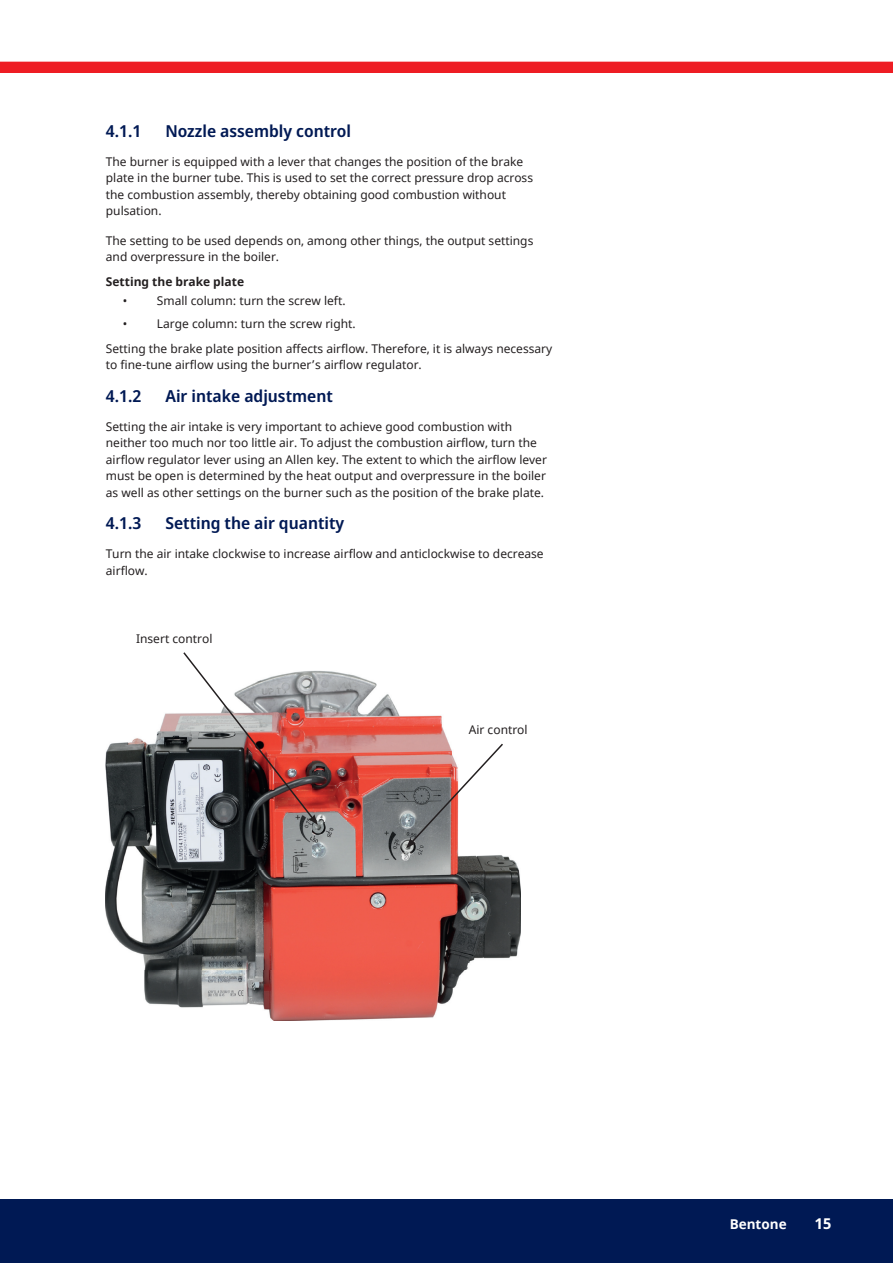
<style>
.page{position:relative;width:893px;height:1263px;background:#fff}
.page>*{position:absolute;margin:0;border:0;box-sizing:border-box;transform-origin:0 0}
.t1{font:600 16.5px "Noto Sans Display";color:#001954}
.t2{font:700 15px "Noto Sans";color:#fff}
.t3{font:700 13.5px "Noto Sans";color:#fff}
.t4{font:12px/16.5px "Noto Sans";color:#231f20}
.t5{font:700 12px "Noto Sans";color:#231f20}
</style>
<div class="page">
<div style="left:0;top:1199px;width:893px;height:64px;background:#001954"></div>
<div style="left:0;top:62px;width:893px;height:11px;background:#ee1d23"></div>
<img style="left:105px;top:671px;width:416px;height:350px">
<img style="left:182px;top:652px;width:136px;height:173px">
<svg style="left:406px;top:742px;width:99px;height:106px"></svg>
<h1 class="t1" style="left:106px;top:124px;width:37px">4.1.1</h1>
<h1 class="t1" style="left:165px;top:124px;width:187px">Nozzle assembly control</h1>
<p class="t4" style="left:106px;top:154px;width:429px">The burner is equipped with a lever that changes the position of the brake plate in the burner tube. This is used to set the correct pressure drop across the combustion assembly, thereby obtaining good combustion without pulsation.</p>
<p class="t4" style="left:106px;top:233px;width:429px">The setting to be used depends on, among other things, the output settings and overpressure in the boiler.</p>
<p class="t5" style="left:106px;top:277px;width:140px">Setting the brake plate</p>
<p class="t4" style="left:123px;top:293px;width:6px">•</p>
<p class="t4" style="left:157px;top:293px;width:190px">Small column: turn the screw left.</p>
<p class="t4" style="left:123px;top:316px;width:6px">•</p>
<p class="t4" style="left:106px;top:311px;width:448px;line-height:25px;text-indent:51px">Large column: turn the screw right.<br>Setting the brake plate position affects airflow. Therefore, it is always necessary</p>
<p class="t4" style="left:106px;top:357px;width:317px">to fine-tune airflow using the burner’s airflow regulator.</p>
<h1 class="t1" style="left:106px;top:389px;width:37px">4.1.2</h1>
<h1 class="t1" style="left:165px;top:389px;width:169px">Air intake adjustment</h1>
<p class="t4" style="left:106px;top:419px;width:443px">Setting the air intake is very important to achieve good combustion with neither too much nor too little air. To adjust the combustion airflow, turn the airflow regulator lever using an Allen key. The extent to which the airflow lever must be open is determined by the heat output and overpressure in the boiler as well as other settings on the burner such as the position of the brake plate.</p>
<h1 class="t1" style="left:106px;top:516px;width:37px">4.1.3</h1>
<h1 class="t1" style="left:165px;top:511px;width:180px">Setting the air quantity</h1>
<p class="t4" style="left:106px;top:546px;width:439px">Turn the air intake clockwise to increase airflow and anticlockwise to decrease airflow.</p>
<p class="t4" style="left:136px;top:631px;width:78px">Insert control</p>
<p class="t4" style="left:469px;top:722px;width:60px">Air control</p>
<p class="t3" style="left:730px;top:1219px;width:58px">Bentone</p>
<p class="t2" style="left:815px;top:1218px;width:18px">15</p>
</div>
